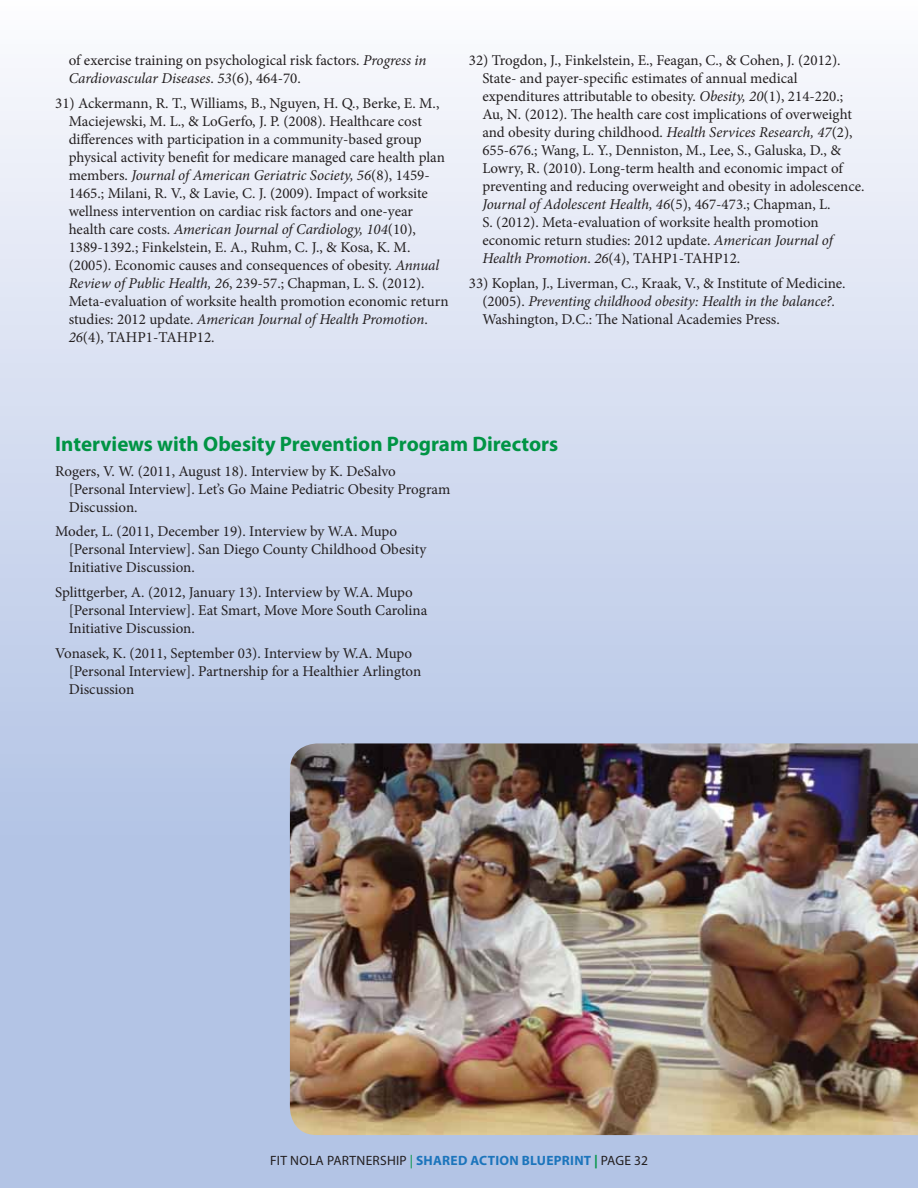
<style>
.page{position:relative;width:918px;height:1188px;background:#fff}
.page>*{position:absolute;margin:0;border:0;box-sizing:border-box;transform-origin:0 0}
.t1{font:700 21px "Myriad Pro";color:#009444}
.t2{font:15px/18px "Minion Pro";color:#231f20}
.t3{font:13.5px "Myriad Pro";letter-spacing:.02em;color:#231f20}
.s1{font-style:italic}
.s2{color:#009444}
.s3{font-weight:700;color:#1c75bc}
.s4{font-weight:700;color:#009444}
</style>
<div class="page">
<div style="left:0;top:0;width:918px;height:1188px;background:linear-gradient(to bottom,#f4f5fb,#a4b8e0)"></div>
<img style="left:290px;top:743px;width:628px;height:392px">
<p class="t2" style="left:69px;top:52px;width:359px">of exercise training on psychological risk factors. <span class="s1">Progress in<br>Cardiovascular Diseases</span>. <span class="s1">53</span>(6), 464-70.</p>
<p class="t2" style="left:69px;top:94px;width:381px;text-indent:-14px">31) Ackermann, R. T., Williams, B., Nguyen, H. Q., Berke, E. M., Maciejewski, M. L., &amp; LoGerfo, J. P. (2008). Healthcare cost differences with participation in a community-based group physical activity benefit for medicare managed care health plan members. <span class="s1">Journal of American Geriatric Society, 56</span>(8), 1459- 1465.; Milani, R. V., &amp; Lavie, C. J. (2009). Impact of worksite wellness intervention on cardiac risk factors and one-year health care costs. <span class="s1">American Journal of Cardiology, 104</span>(10), 1389-1392.; Finkelstein, E. A., Ruhm, C. J., &amp; Kosa, K. M. (2005). Economic causes and consequences of obesity. <span class="s1">Annual Review of Public Health, 26</span>, 239-57.; Chapman, L. S. (2012).<br>Meta-evaluation of worksite health promotion economic return studies: 2012 update. <span class="s1">American Journal of Health Promotion</span>.<br><span class="s1">26</span>(4), TAHP1-TAHP12.</p>
<p class="t2" style="left:482px;top:52px;width:384px;text-indent:-14px">32) Trogdon, J., Finkelstein, E., Feagan, C., &amp; Cohen, J. (2012).<br>State- and payer-specific estimates of annual medical expenditures attributable to obesity. <span class="s1">Obesity, 20</span>(1), 214-220.; Au, N. (2012). The health care cost implications of overweight and obesity during childhood. <span class="s1">Health Services Research, 47</span>(2), 655-676.; Wang, L. Y., Denniston, M., Lee, S., Galuska, D., &amp; Lowry, R. (2010). Long-term health and economic impact of preventing and reducing overweight and obesity in adolescence.<br><span class="s1">Journal of Adolescent Health, 46</span>(5), 467-473.; Chapman, L.<br>S. (2012). Meta-evaluation of worksite health promotion economic return studies: 2012 update. <span class="s1">American Journal of Health Promotion</span>. <span class="s1">26</span>(4), TAHP1-TAHP12.</p>
<p class="t2" style="left:482px;top:274px;width:365px;text-indent:-13px">33) Koplan, J., Liverman, C., Kraak, V., &amp; Institute of Medicine. (2005). <span class="s1">Preventing childhood obesity: Health in the balance?.<br></span>Washington, D.C.: The National Academies Press.</p>
<h1 class="t1" style="left:55px;top:430px;width:505px">Interviews with Obesity Prevention Program Directors</h1>
<p class="t2" style="left:69px;top:462px;width:383px;text-indent:-14px">Rogers, V. W. (2011, August 18). Interview by K. DeSalvo [Personal Interview]. Let’s Go Maine Pediatric Obesity Program<br>Discussion.</p>
<p class="t2" style="left:69px;top:523px;width:359px;text-indent:-14px">Moder, L. (2011, December 19). Interview by W.A. Mupo [Personal Interview]. San Diego County Childhood Obesity<br>Initiative Discussion.</p>
<p class="t2" style="left:69px;top:584px;width:360px;text-indent:-14px">Splittgerber, A. (2012, January 13). Interview by W.A. Mupo [Personal Interview]. Eat Smart, Move More South Carolina<br>Initiative Discussion.</p>
<p class="t2" style="left:69px;top:644px;width:354px;text-indent:-14px">Vonasek, K. (2011, September 03). Interview by W.A. Mupo [Personal Interview]. Partnership for a Healthier Arlington<br>Discussion</p>
<p class="t3" style="left:270px;top:1152px;width:379px">FIT NOLA PARTNERSHIP <span class="s2">|</span> <span class="s3">Shared Action Blueprint</span> <span class="s4">|</span> PAGE 32</p>
</div>
